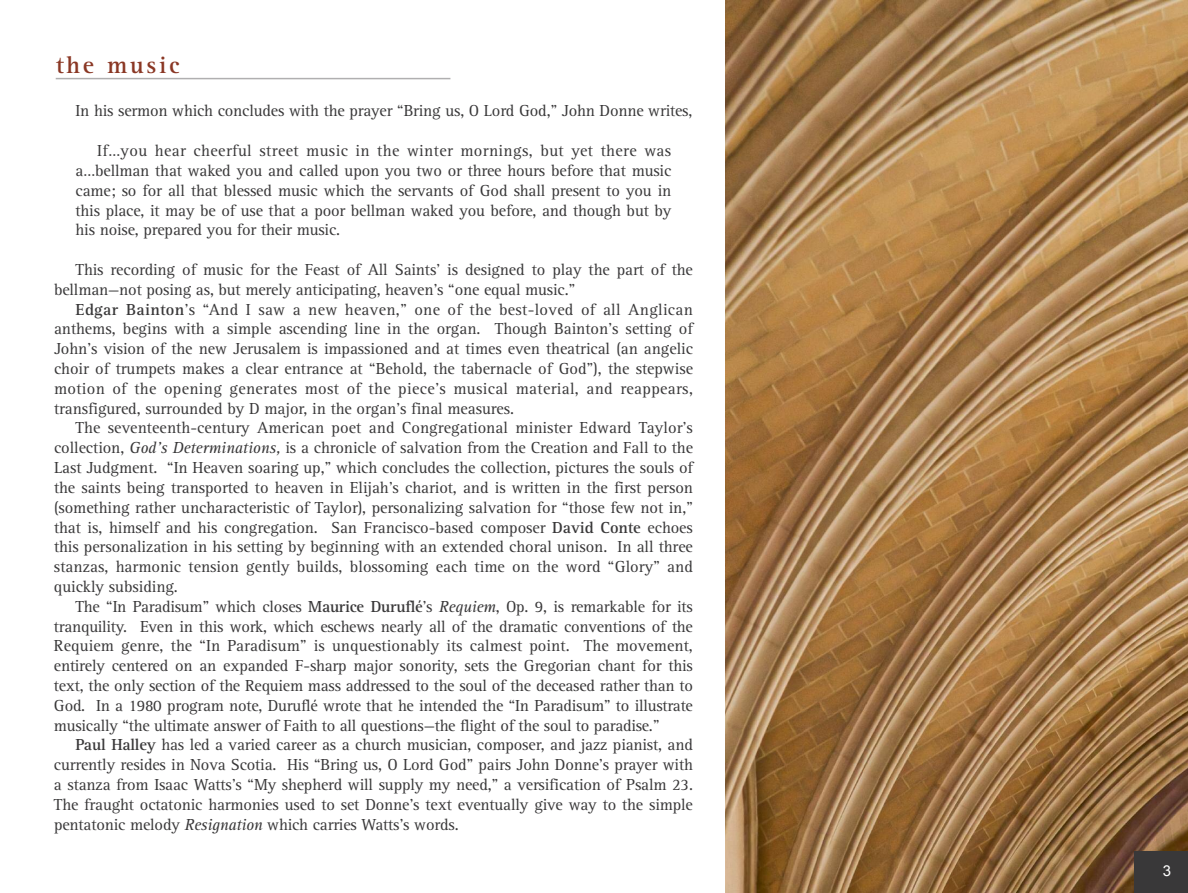
<style>
.page{position:relative;width:1188px;height:893px;background:#fff}
.page>*{position:absolute;margin:0;border:0;box-sizing:border-box;transform-origin:0 0}
.t1{font:700 24.3px "Rotis Serif";letter-spacing:.11em;color:#8a3724}
.t2{font:16.5px/19.8px "Rotis Serif";letter-spacing:-.01em;color:#393839;text-align:justify}
.t3{font:15px "Arial";color:#fff}
.s1{font-weight:700}
.s2{font-style:italic}
</style>
<div class="page">
<img style="left:725px;top:0;width:463px;height:893px">
<div style="left:1134px;top:851px;width:54px;height:42px;background:#393839"></div>
<hr style="left:56px;top:78px;width:394px;height:1px;background:#b0afb0">
<h1 class="t1" style="left:56px;top:56px;width:125px">the music</h1>
<p class="t2" style="left:76px;top:103px;width:618px">In his sermon which concludes with the prayer “Bring us, O Lord God,” John Donne writes,</p>
<p class="t2" style="left:76px;top:142px;width:597px;text-indent:22px">If…you hear cheerful street music in the winter mornings, but yet there was a…bellman that waked you and called upon you two or three hours before that music came; so for all that blessed music which the servants of God shall present to you in this place, it may be of use that a poor bellman waked you before, and though but by his noise, prepared you for their music.</p>
<p class="t2" style="left:54px;top:261px;width:641px;text-indent:22px">This recording of music for the Feast of All Saints’ is designed to play the part of the bellman—not posing as, but merely anticipating, heaven’s “one equal music.”</p>
<p class="t2" style="left:54px;top:301px;width:641px;text-indent:22px"><span class="s1">Edgar Bainton</span>’s “And I saw a new heaven,” one of the best-loved of all Anglican anthems, begins with a simple ascending line in the organ. Though Bainton’s setting of John’s vision of the new Jerusalem is impassioned and at times even theatrical (an angelic choir of trumpets makes a clear entrance at “Behold, the tabernacle of God”), the stepwise motion of the opening generates most of the piece’s musical material, and reappears, transfigured, surrounded by D major, in the organ’s final measures.</p>
<p class="t2" style="left:54px;top:420px;width:641px;text-indent:22px">The seventeenth-century American poet and Congregational minister Edward Taylor’s collection, <span class="s2">God’s Determinations,</span> is a chronicle of salvation from the Creation and Fall to the Last Judgment. “In Heaven soaring up,” which concludes the collection, pictures the souls of the saints being transported to heaven in Elijah’s chariot, and is written in the first person (something rather uncharacteristic of Taylor), personalizing salvation for “those few not in,” that is, himself and his congregation. San Francisco-based composer <span class="s1">David Conte</span> echoes this personalization in his setting by beginning with an extended choral unison. In all three stanzas, harmonic tension gently builds, blossoming each time on the word “Glory” and quickly subsiding.</p>
<p class="t2" style="left:54px;top:598px;width:641px;text-indent:22px">The “In Paradisum” which closes <span class="s1">Maurice Duruflé</span>’s <span class="s2">Requiem</span>, Op. 9, is remarkable for its tranquility. Even in this work, which eschews nearly all of the dramatic conventions of the Requiem genre, the “In Paradisum” is unquestionably its calmest point. The movement, entirely centered on an expanded F-sharp major sonority, sets the Gregorian chant for this text, the only section of the Requiem mass addressed to the soul of the deceased rather than to God. In a 1980 program note, Duruflé wrote that he intended the “In Paradisum” to illustrate musically “the ultimate answer of Faith to all questions—the flight of the soul to paradise.”</p>
<p class="t2" style="left:54px;top:736px;width:641px;text-indent:22px"><span class="s1">Paul Halley</span> has led a varied career as a church musician, composer, and jazz pianist, and currently resides in Nova Scotia. His “Bring us, O Lord God” pairs John Donne’s prayer with a stanza from Isaac Watts’s “My shepherd will supply my need,” a versification of Psalm 23.<br>The fraught octatonic harmonies used to set Donne’s text eventually give way to the simple pentatonic melody <span class="s2">Resignation</span> which carries Watts’s words.</p>
<p class="t3" style="left:1163px;top:862px;width:10px">3</p>
</div>
